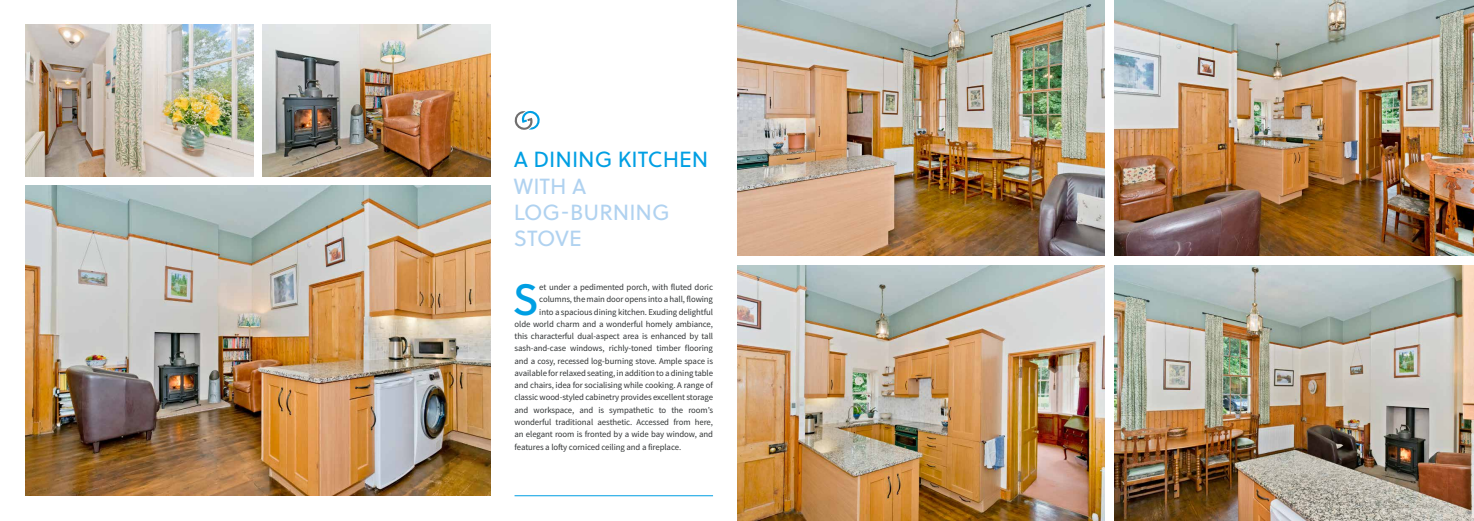
<style>
.page{position:relative;width:1474px;height:521px;background:#fff}
.page>*{position:absolute;margin:0;border:0;box-sizing:border-box;transform-origin:0 0}
.t1{font:43.75px "Soleil Bk";color:#009fe3}
.t2{font:21.88px/26.2px "Soleil";color:#b0d2f0}
.t3{font:21.88px "Soleil";color:#009fe3}
.t4{font:8.75px "Source Sans Pro";letter-spacing:-.01em;color:#303334}
</style>
<div class="page">
<svg style="left:514px;top:111px;width:26px;height:19px"></svg>
<img style="left:26px;top:24px;width:228px;height:152px">
<img style="left:263px;top:24px;width:228px;height:152px">
<img style="left:26px;top:185px;width:465px;height:311px">
<hr style="left:514px;top:495px;width:199px;height:1px;background:#009fe3">
<img style="left:738px;top:0;width:366px;height:255px">
<img style="left:1114px;top:0;width:359px;height:255px">
<img style="left:738px;top:266px;width:366px;height:255px">
<img style="left:1114px;top:266px;width:359px;height:255px">
<h2 class="t3" style="left:514px;top:144px;width:196px">A DINING KITCHEN</h2>
<h2 class="t2" style="left:514px;top:172px;width:157px">WITH A<br>LOG-BURNING<br>STOVE</h2>
<h1 class="t1" style="left:512px;top:266px;width:28px">S</h1>
<p class="t4" style="left:539px;top:282px;width:175px">et under a pedimented porch, with fluted doric</p>
<p class="t4" style="left:539px;top:294px;width:175px">columns, the main door opens into a hall, flowing</p>
<p class="t4" style="left:539px;top:306px;width:175px">into a spacious dining kitchen. Exuding delightful</p>
<p class="t4" style="left:514px;top:319px;width:200px">olde world charm and a wonderful homely ambiance,</p>
<p class="t4" style="left:514px;top:331px;width:200px">this characterful dual-aspect area is enhanced by tall</p>
<p class="t4" style="left:514px;top:343px;width:200px">sash-and-case windows, richly-toned timber flooring</p>
<p class="t4" style="left:514px;top:355px;width:200px">and a cosy, recessed log-burning stove. Ample space is</p>
<p class="t4" style="left:514px;top:368px;width:200px">available for relaxed seating, in addition to a dining table</p>
<p class="t4" style="left:514px;top:380px;width:200px">and chairs, idea for socialising while cooking. A range of</p>
<p class="t4" style="left:514px;top:392px;width:200px">classic wood-styled cabinetry provides excellent storage</p>
<p class="t4" style="left:514px;top:404px;width:200px">and workspace, and is sympathetic to the room’s</p>
<p class="t4" style="left:514px;top:417px;width:200px">wonderful traditional aesthetic. Accessed from here,</p>
<p class="t4" style="left:514px;top:429px;width:200px">an elegant room is fronted by a wide bay window, and</p>
<p class="t4" style="left:514px;top:441px;width:168px">features a lofty corniced ceiling and a fireplace.</p>
</div>
